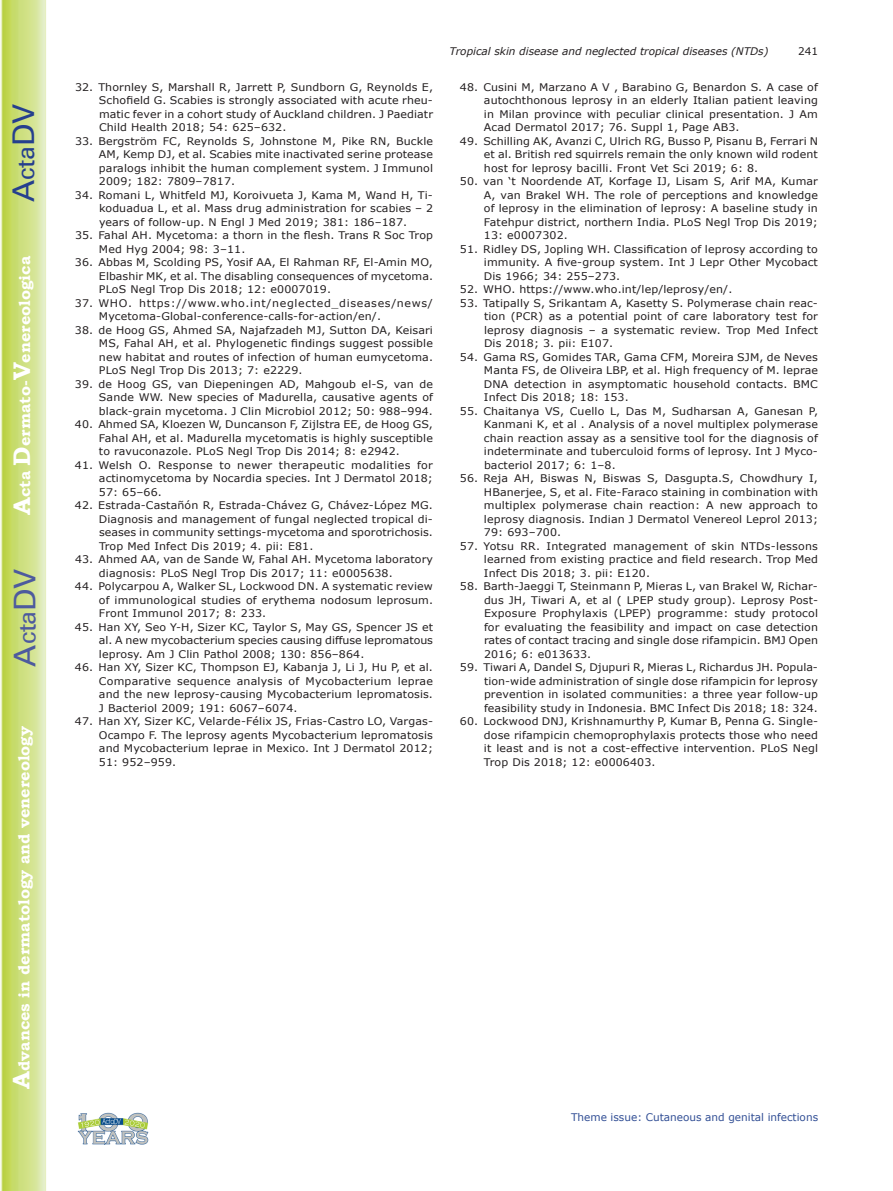
<style>
.page{position:relative;width:893px;height:1191px;background:#fff}
.page>*{position:absolute;margin:0;border:0;box-sizing:border-box;transform-origin:0 0}
.t1{font:30px "Univers";color:#4d5a9e}
.t2{font:30px "Univers";color:#253f8e}
.t3{font:700 15.75px "Bookman Old Style";color:#fff}
.t4{font:10.5px/13.5px "Verdana";letter-spacing:.01em;color:#231f20;text-align:justify;scale:1.05 1}
.t5{font:italic 10.5px "Verdana";color:#231f20}
.t6{font:10.5px "Verdana";color:#324f95}
.t7{font:10.5px "Verdana";letter-spacing:.01em;color:#231f20}
.s1{font-size:24px}
</style>
<div class="page">
<svg style="left:1px;top:0;width:45px;height:1191px;background:#cfe084"></svg>
<img style="left:78px;top:1113px;width:70px;height:31px">
<h1 class="t2" style="left:6px;top:202px;width:100px;rotate:-90deg">A<span class="s1">cta</span>DV</h1>
<h2 class="t3" style="left:15px;top:515px;width:260px;rotate:-90deg"><span class="s1">A</span>cta <span class="s1">D</span>ermato-<span class="s1">V</span>enereologica</h2>
<h1 class="t1" style="left:7px;top:666px;width:100px;rotate:-90deg">A<span class="s1">cta</span>DV</h1>
<h2 class="t3" style="left:15px;top:1088px;width:364px;rotate:-90deg"><span class="s1">A</span>dvances in dermatology and venereology</h2>
<p class="t4" style="left:99px;top:80px;width:320px;text-indent:-24px">32. Thornley S, Marshall R, Jarrett P, Sundborn G, Reynolds E, Schofield G. Scabies is strongly associated with acute rheu&shy;matic fever in a cohort study of Auckland children. J Paediatr Child Health 2018; 54: 625–632.</p>
<p class="t4" style="left:99px;top:134px;width:320px;text-indent:-24px">33. Bergström FC, Reynolds S, Johnstone M, Pike RN, Buckle AM, Kemp DJ, et al. Scabies mite inactivated serine protease paralogs inhibit the human complement system. J Immunol 2009; 182: 7809–7817.</p>
<p class="t4" style="left:99px;top:188px;width:320px;text-indent:-24px">34. Romani L, Whitfeld MJ, Koroivueta J, Kama M, Wand H, Ti&shy;koduadua L, et al. Mass drug administration for scabies – 2 years of follow-up. N Engl J Med 2019; 381: 186–187.</p>
<p class="t4" style="left:99px;top:229px;width:320px;text-indent:-24px">35. Fahal AH. Mycetoma: a thorn in the flesh. Trans R Soc Trop<br>Med Hyg 2004; 98: 3–11.</p>
<p class="t4" style="left:99px;top:256px;width:320px;text-indent:-24px">36. Abbas M, Scolding PS, Yosif AA, El Rahman RF, El-Amin MO, Elbashir MK, et al. The disabling consequences of mycetoma.<br>PLoS Negl Trop Dis 2018; 12: e0007019.</p>
<p class="t4" style="left:99px;top:296px;width:320px;text-indent:-24px">37. WHO. https://www.who.int/neglected_diseases/news/<br>Mycetoma-Global-conference-calls-for-action/en/.</p>
<p class="t4" style="left:99px;top:323px;width:320px;text-indent:-24px">38. de Hoog GS, Ahmed SA, Najafzadeh MJ, Sutton DA, Keisari MS, Fahal AH, et al. Phylogenetic findings suggest possible new habitat and routes of infection of human eumycetoma.<br>PLoS Negl Trop Dis 2013; 7: e2229.</p>
<p class="t4" style="left:99px;top:377px;width:320px;text-indent:-24px">39. de Hoog GS, van Diepeningen AD, Mahgoub el-S, van de Sande WW. New species of Madurella, causative agents of black-grain mycetoma. J Clin Microbiol 2012; 50: 988–994.</p>
<p class="t4" style="left:99px;top:418px;width:320px;text-indent:-24px">40. Ahmed SA, Kloezen W, Duncanson F, Zijlstra EE, de Hoog GS, Fahal AH, et al. Madurella mycetomatis is highly susceptible to ravuconazole. PLoS Negl Trop Dis 2014; 8: e2942.</p>
<p class="t4" style="left:99px;top:458px;width:320px;text-indent:-24px">41. Welsh O. Response to newer therapeutic modalities for actinomycetoma by Nocardia species. Int J Dermatol 2018; 57: 65–66.</p>
<p class="t4" style="left:99px;top:499px;width:320px;text-indent:-24px">42. Estrada-Castañón R, Estrada-Chávez G, Chávez-López MG.<br>Diagnosis and management of fungal neglected tropical di&shy;seases in community settings-mycetoma and sporotrichosis.<br>Trop Med Infect Dis 2019; 4. pii: E81.</p>
<p class="t4" style="left:99px;top:553px;width:320px;text-indent:-24px">43. Ahmed AA, van de Sande W, Fahal AH. Mycetoma laboratory diagnosis: PLoS Negl Trop Dis 2017; 11: e0005638.</p>
<p class="t4" style="left:99px;top:580px;width:320px;text-indent:-24px">44. Polycarpou A, Walker SL, Lockwood DN. A systematic review of immunological studies of erythema nodosum leprosum.<br>Front Immunol 2017; 8: 233.</p>
<p class="t4" style="left:99px;top:620px;width:320px;text-indent:-24px">45. Han XY, Seo Y-H, Sizer KC, Taylor S, May GS, Spencer JS et al. A new mycobacterium species causing diffuse lepromatous leprosy. Am J Clin Pathol 2008; 130: 856–864.</p>
<p class="t4" style="left:99px;top:661px;width:320px;text-indent:-24px">46. Han XY, Sizer KC, Thompson EJ, Kabanja J, Li J, Hu P, et al.<br>Comparative sequence analysis of Mycobacterium leprae and the new leprosy-causing Mycobacterium lepromatosis.<br>J Bacteriol 2009; 191: 6067–6074.</p>
<p class="t4" style="left:99px;top:715px;width:320px;text-indent:-24px">47. Han XY, Sizer KC, Velarde-Félix JS, Frias-Castro LO, Vargas-Ocampo F. The leprosy agents Mycobacterium lepromatosis and Mycobacterium leprae in Mexico. Int J Dermatol 2012; 51: 952–959.</p>
<p class="t5" style="left:449px;top:44px;width:321px">Tropical skin disease and neglected tropical diseases (NTDs)</p>
<p class="t7" style="left:798px;top:44px;width:22px">241</p>
<p class="t4" style="left:484px;top:80px;width:320px;text-indent:-24px">48. Cusini M, Marzano A V , Barabino G, Benardon S. A case of autochthonous leprosy in an elderly Italian patient leaving in Milan province with peculiar clinical presentation. J Am Acad Dermatol 2017; 76. Suppl 1, Page AB3.</p>
<p class="t4" style="left:484px;top:134px;width:320px;text-indent:-24px">49. Schilling AK, Avanzi C, Ulrich RG, Busso P, Pisanu B, Ferrari N et al. British red squirrels remain the only known wild rodent host for leprosy bacilli. Front Vet Sci 2019; 6: 8.</p>
<p class="t4" style="left:484px;top:175px;width:320px;text-indent:-24px">50. van ‘t Noordende AT, Korfage IJ, Lisam S, Arif MA, Kumar A, van Brakel WH. The role of perceptions and knowledge of leprosy in the elimination of leprosy: A baseline study in Fatehpur district, northern India. PLoS Negl Trop Dis 2019; 13: e0007302.</p>
<p class="t4" style="left:484px;top:242px;width:320px;text-indent:-24px">51. Ridley DS, Jopling WH. Classification of leprosy according to immunity. A five-group system. Int J Lepr Other Mycobact Dis 1966; 34: 255–273.</p>
<p class="t4" style="left:460px;top:283px;width:261px">52. WHO. https://www.who.int/lep/leprosy/en/.</p>
<p class="t4" style="left:484px;top:296px;width:320px;text-indent:-24px">53. Tatipally S, Srikantam A, Kasetty S. Polymerase chain reac&shy;tion (PCR) as a potential point of care laboratory test for leprosy diagnosis – a systematic review. Trop Med Infect Dis 2018; 3. pii: E107.</p>
<p class="t4" style="left:484px;top:350px;width:320px;text-indent:-24px">54. Gama RS, Gomides TAR, Gama CFM, Moreira SJM, de Neves Manta FS, de Oliveira LBP, et al. High frequency of M. leprae DNA detection in asymptomatic household contacts. BMC Infect Dis 2018; 18: 153.</p>
<p class="t4" style="left:484px;top:404px;width:320px;text-indent:-24px">55. Chaitanya VS, Cuello L, Das M, Sudharsan A, Ganesan P, Kanmani K, et al . Analysis of a novel multiplex polymerase chain reaction assay as a sensitive tool for the diagnosis of indeterminate and tuberculoid forms of leprosy. Int J Myco&shy;bacteriol 2017; 6: 1–8.</p>
<p class="t4" style="left:484px;top:472px;width:320px;text-indent:-24px">56. Reja AH, Biswas N, Biswas S, Dasgupta.S, Chowdhury I, HBanerjee, S, et al. Fite-Faraco staining in combination with multiplex polymerase chain reaction: A new approach to leprosy diagnosis. Indian J Dermatol Venereol Leprol 2013; 79: 693–700.</p>
<p class="t4" style="left:484px;top:539px;width:320px;text-indent:-24px">57. Yotsu RR. Integrated management of skin NTDs-lessons learned from existing practice and field research. Trop Med Infect Dis 2018; 3. pii: E120.</p>
<p class="t4" style="left:484px;top:580px;width:320px;text-indent:-24px">58. Barth-Jaeggi T, Steinmann P, Mieras L, van Brakel W, Richar&shy;dus JH, Tiwari A, et al ( LPEP study group). Leprosy Post-Exposure Prophylaxis (LPEP) programme: study protocol for evaluating the feasibility and impact on case detection rates of contact tracing and single dose rifampicin. BMJ Open 2016; 6: e013633.</p>
<p class="t4" style="left:484px;top:661px;width:320px;text-indent:-24px">59. Tiwari A, Dandel S, Djupuri R, Mieras L, Richardus JH. Popula&shy;tion-wide administration of single dose rifampicin for leprosy prevention in isolated communities: a three year follow-up feasibility study in Indonesia. BMC Infect Dis 2018; 18: 324.</p>
<p class="t4" style="left:484px;top:715px;width:320px;text-indent:-24px">60. Lockwood DNJ, Krishnamurthy P, Kumar B, Penna G. Single&shy;dose rifampicin chemoprophylaxis protects those who need it least and is not a cost-effective intervention. PLoS Negl Trop Dis 2018; 12: e0006403.</p>
<p class="t6" style="left:571px;top:1110px;width:249px">Theme issue: Cutaneous and genital infections</p>
</div>
